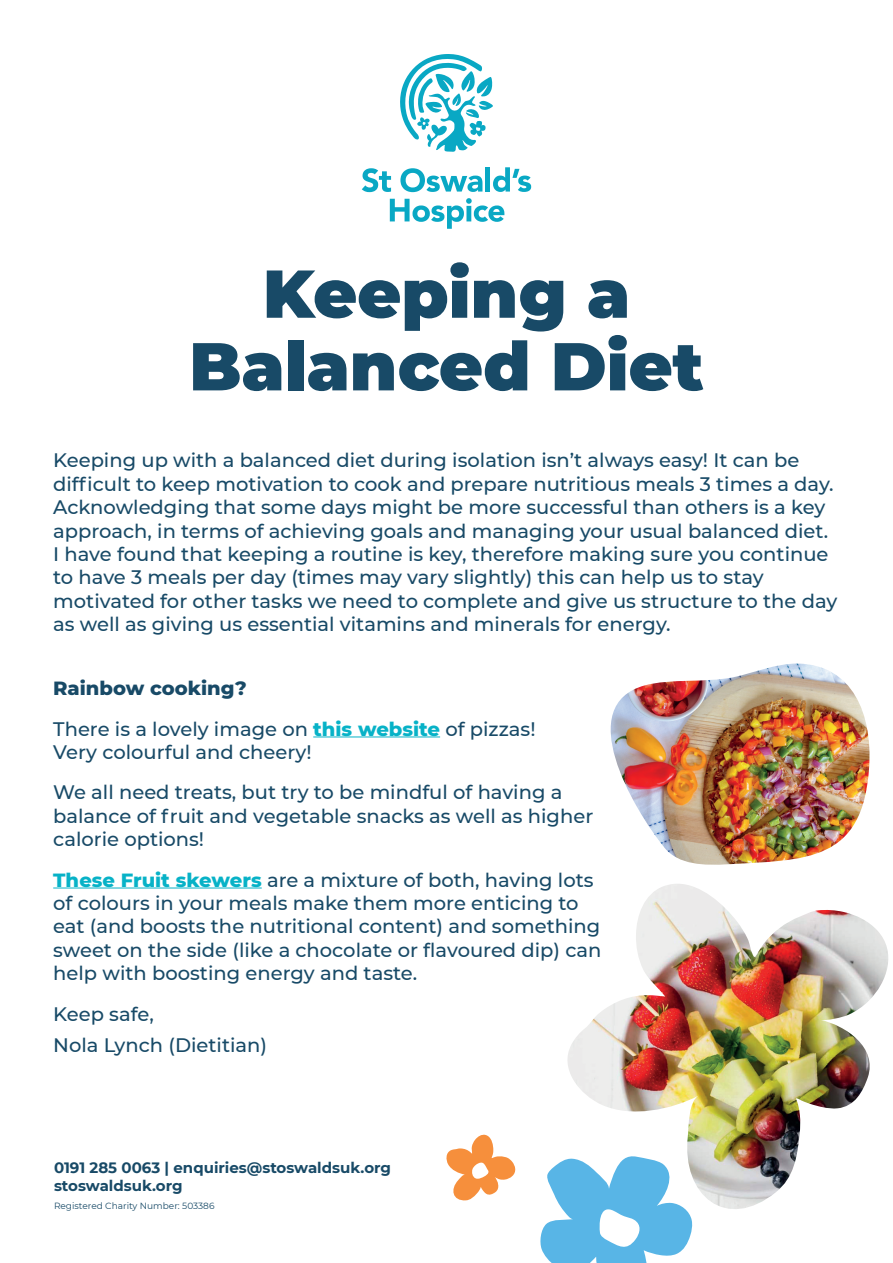
<style>
.page{position:relative;width:893px;height:1263px;background:#fff}
.page>*{position:absolute;margin:0;border:0;box-sizing:border-box;transform-origin:0 0}
.t1{font:900 67.5px/72.6px "Montserrat";color:#184a67;text-align:center}
.t2{font:500 19.5px/23.4px "Montserrat";color:#184a67}
.t3{font:700 15px/18px "Montserrat";color:#184a67}
.t4{font:9px "Montserrat";color:#184a67}
.s1{font-weight:800}
.s2{font-weight:800;color:#07b2c7}
</style>
<div class="page">
<svg style="left:362px;top:168px;width:29px;height:24px"></svg>
<svg style="left:400px;top:168px;width:82px;height:24px"></svg>
<hr style="left:486px;top:167px;width:4px;height:25px;background:#09a8c4">
<svg style="left:493px;top:167px;width:38px;height:25px"></svg>
<svg style="left:390px;top:198px;width:114px;height:31px"></svg>
<svg style="left:400px;top:54px;width:93px;height:98px"></svg>
<svg style="left:540px;top:1159px;width:153px;height:104px"></svg>
<svg style="left:446px;top:1134px;width:70px;height:67px"></svg>
<hr style="left:313px;top:736px;width:127px;height:1px;background:#07b2c7">
<hr style="left:53px;top:887px;width:209px;height:1px;background:#07b2c7">
<img style="left:610px;top:663px;width:260px;height:202px">
<img style="left:566px;top:884px;width:322px;height:327px">
<h1 class="t1" style="left:189px;top:253px;width:516px">Keeping a<br>Balanced Diet</h1>
<p class="t2" style="left:53px;top:448px;width:786px">Keeping up with a balanced diet during isolation isn’t always easy! It can be difficult to keep motivation to cook and prepare nutritious meals 3 times a day.<br>Acknowledging that some days might be more successful than others is a key approach, in terms of achieving goals and managing your usual balanced diet.<br>I have found that keeping a routine is key, therefore making sure you continue to have 3 meals per day (times may vary slightly) this can help us to stay motivated for other tasks we need to complete and give us structure to the day as well as giving us essential vitamins and minerals for energy.</p>
<p class="t2" style="left:53px;top:667px;width:484px;line-height:40.3px"><span class="s1">Rainbow cooking?<br></span>There is a lovely image on <span class="s2">this website</span> of pizzas!</p>
<p class="t2" style="left:53px;top:731px;width:511px;line-height:40.3px">Very colourful and cheery!<br>We all need treats, but try to be mindful of having a</p>
<p class="t2" style="left:53px;top:803px;width:542px">balance of fruit and vegetable snacks as well as higher calorie options!</p>
<p class="t2" style="left:53px;top:867px;width:550px"><span class="s2">These Fruit skewers</span> are a mixture of both, having lots of colours in your meals make them more enticing to eat (and boosts the nutritional content) and something sweet on the side (like a chocolate or flavoured dip) can help with boosting energy and taste.</p>
<p class="t2" style="left:53px;top:997px;width:215px;line-height:32px">Keep safe,<br>Nola Lynch (Dietitian)</p>
<p class="t3" style="left:54px;top:1157px;width:338px">0191 285 0063 | enquiries@stoswaldsuk.org stoswaldsuk.org</p>
<p class="t4" style="left:54px;top:1200px;width:162px">Registered Charity Number: 503386</p>
</div>
